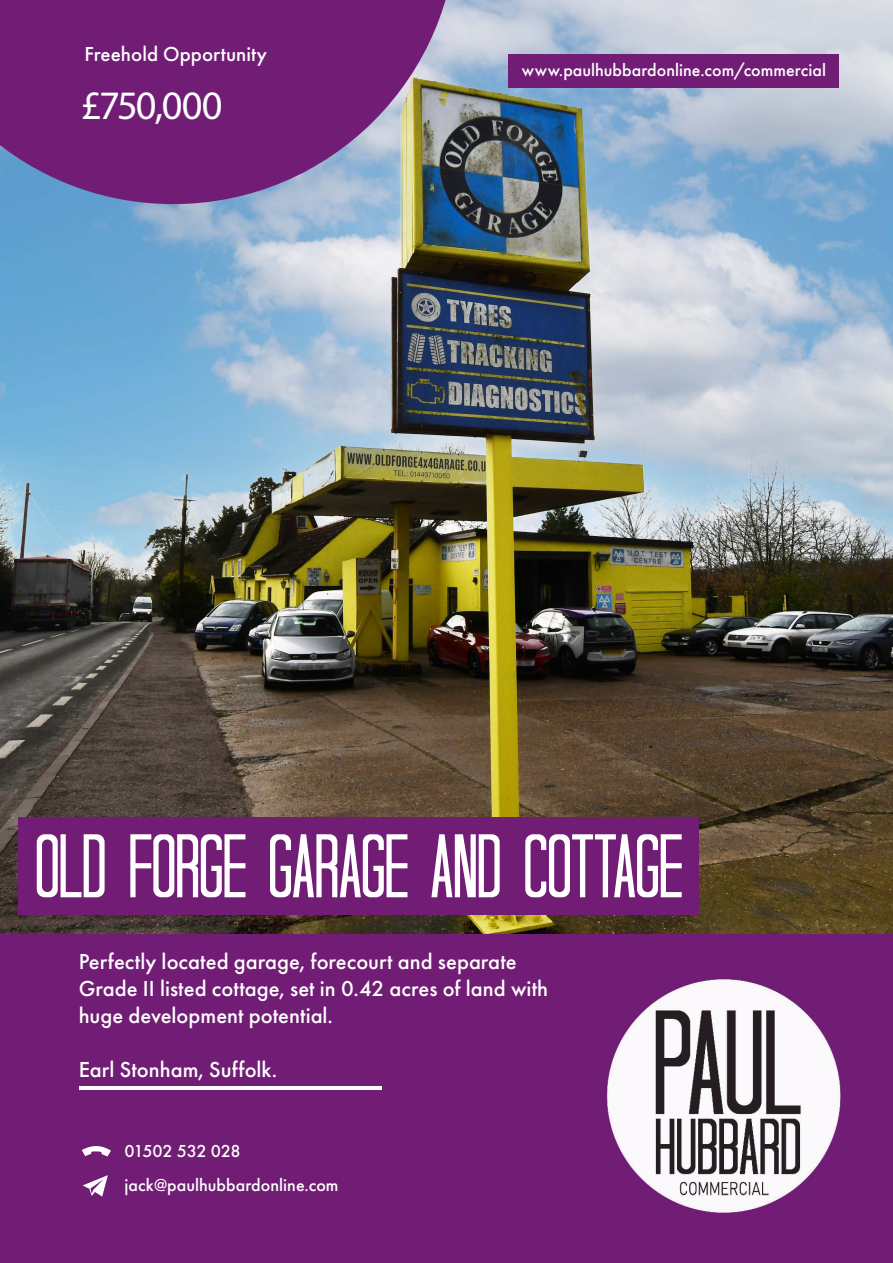
<style>
.page{position:relative;width:893px;height:1263px;background:#fff}
.page>*{position:absolute;margin:0;border:0;box-sizing:border-box;transform-origin:0 0}
.t1{font:condensed 90px "Tall Dark And Handsome";color:#fff}
.t2{font:40.5px "Myriad Pro";letter-spacing:-.035em;color:#fff}
.t3{font:500 22.5px/27px "Futura PT";color:#fff}
.t4{font:500 21px "Futura PT";color:#fff}
.t5{font:500 18px "Futura PT";color:#fff}
.t6{font:500 18px "Futura PT";letter-spacing:-.025em;color:#fff}
</style>
<div class="page">
<img style="left:0;top:0;width:893px;height:934px">
<svg style="left:0;top:0;width:457px;height:204px;background:#783b82"></svg>
<div style="left:0;top:934px;width:893px;height:329px;background:#711d75"></div>
<div style="left:18px;top:817px;width:681px;height:97px;background:#711d75"></div>
<img style="left:606px;top:979px;width:235px;height:234px">
<div style="left:595px;top:967px;width:258px;height:258px;border:9px solid #711d75;border-radius:50%"></div>
<div style="left:509px;top:54px;width:330px;height:33px;background:#711d75"></div>
<svg style="left:83px;top:1175px;width:25px;height:21px"></svg>
<svg style="left:82px;top:1146px;width:29px;height:10px"></svg>
<hr style="left:79px;top:1086px;width:302px;height:4px;background:#fff">
<p class="t4" style="left:85px;top:41px;width:184px">Freehold Opportunity</p>
<p class="t2" style="left:81px;top:80px;width:143px">£750,000</p>
<p class="t5" style="left:522px;top:59px;width:306px">www.paulhubbardonline.com/commercial</p>
<p class="t1" style="left:35px;top:813px;width:648px">OLD FORGE GARAGE AND COTTAGE</p>
<p class="t3" style="left:79px;top:948px;width:471px">Perfectly located garage, forecourt and separate<br>Grade II listed cottage, set in 0.42 acres of land with huge development potential.</p>
<p class="t3" style="left:79px;top:1056px;width:200px">Earl Stonham, Suffolk.</p>
<p class="t6" style="left:125px;top:1140px;width:118px">01502 532 028</p>
<p class="t5" style="left:125px;top:1174px;width:216px">jack@paulhubbardonline.com</p>
</div>
